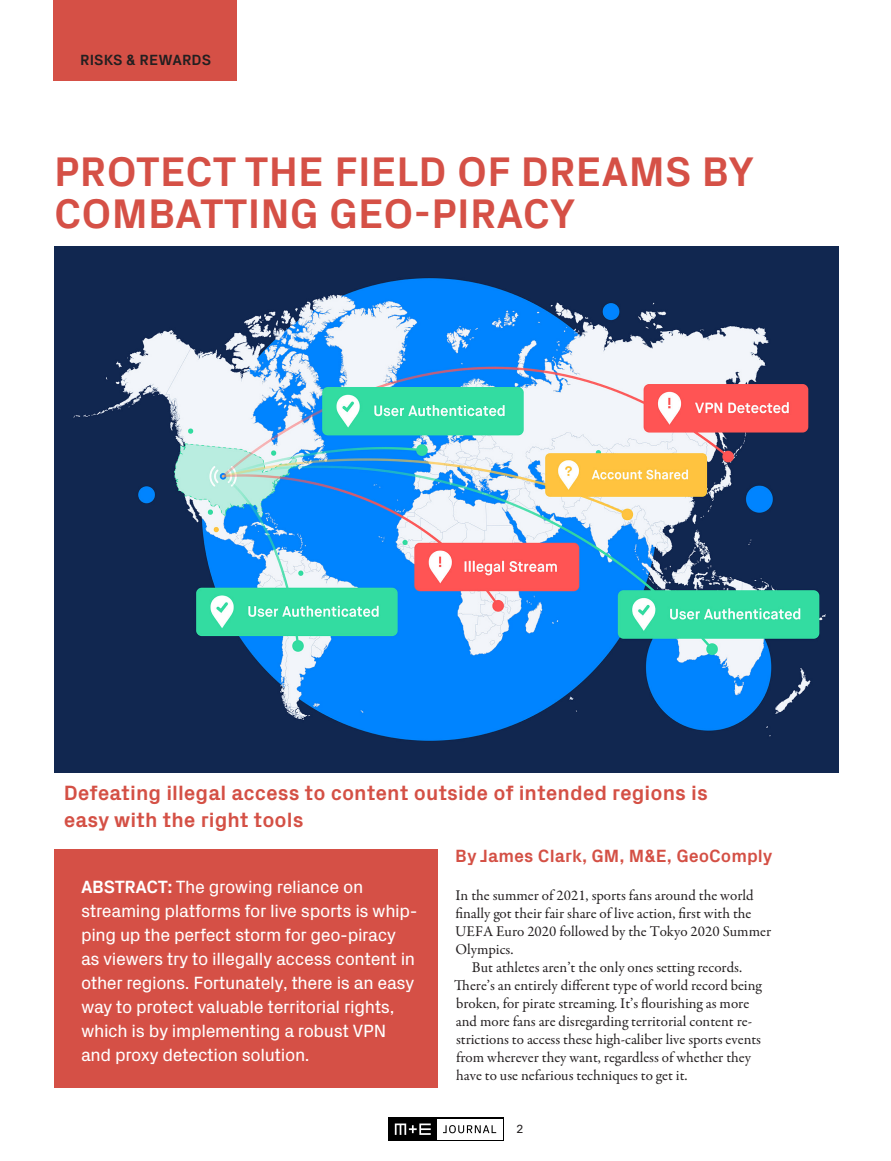
<style>
.page{position:relative;width:891px;height:1161px;background:#fff}
.page>*{position:absolute;margin:0;border:0;box-sizing:border-box;transform-origin:0 0}
.t1{font:700 42px/42px "Px Grotesk";letter-spacing:.005em;color:#d55046}
.t2{font:700 21px/27px "Px Grotesk";color:#d45045}
.t3{font:18px/24px "Px Grotesk";letter-spacing:-.02em;color:#fff}
.t4{font:700 18px "Px Grotesk";color:#d45045}
.t5{font:15px/18px "Garamond Premr Pro";color:#231f20}
.t6{font:700 15px "Px Grotesk";letter-spacing:.005em;color:#231f20}
.t7{font:12px "Px Grotesk";color:#231f20}
.s1{font-weight:700}
</style>
<div class="page">
<svg style="left:389px;top:1117px;width:115px;height:24px"></svg>
<div style="left:437px;top:1119px;width:65px;height:20px;background:#fff"></div>
<svg style="left:443px;top:1125px;width:53px;height:8px"></svg>
<svg style="left:395px;top:1124px;width:36px;height:11px"></svg>
<img style="left:54px;top:247px;width:784px;height:526px">
<div style="left:54px;top:850px;width:383px;height:238px;background:#d55046"></div>
<div style="left:54px;top:0;width:183px;height:81px;background:#d55046"></div>
<p class="t6" style="left:80px;top:49px;width:133px">RISKS &amp; REWARDS</p>
<p class="t1" style="left:54px;top:149px;width:702px">PROTECT THE FIELD OF DREAMS BY<br>COMBATTING GEO-PIRACY</p>
<p class="t2" style="left:64px;top:778px;width:646px">Defeating illegal access to content outside of intended regions is easy with the right tools</p>
<p class="t3" style="left:81px;top:873px;width:338px"><span class="s1">ABSTRACT:</span> The growing reliance on streaming platforms for live sports is whip&shy;ping up the perfect storm for geo-piracy as viewers try to illegally access content in other regions. Fortunately, there is an easy way to protect valuable territorial rights, which is by implementing a robust VPN and proxy detection solution.</p>
<p class="t4" style="left:455px;top:843px;width:319px">By James Clark, GM, M&amp;E, GeoComply</p>
<p class="t5" style="left:455px;top:887px;width:317px">In the summer of 2021, sports fans around the world finally got their fair share of live action, first with the UEFA Euro 2020 followed by the Tokyo 2020 Summer Olympics.</p>
<p class="t5" style="left:454px;top:959px;width:309px;text-indent:18px">But athletes aren’t the only ones setting records.<br>There’s an entirely different type of world record being broken, for pirate streaming. It’s flourishing as more and more fans are disregarding territorial content re&shy;strictions to access these high-caliber live sports events from wherever they want, regardless of whether they have to use nefarious techniques to get it.</p>
<p class="t7" style="left:517px;top:1120px;width:8px">2</p>
</div>
